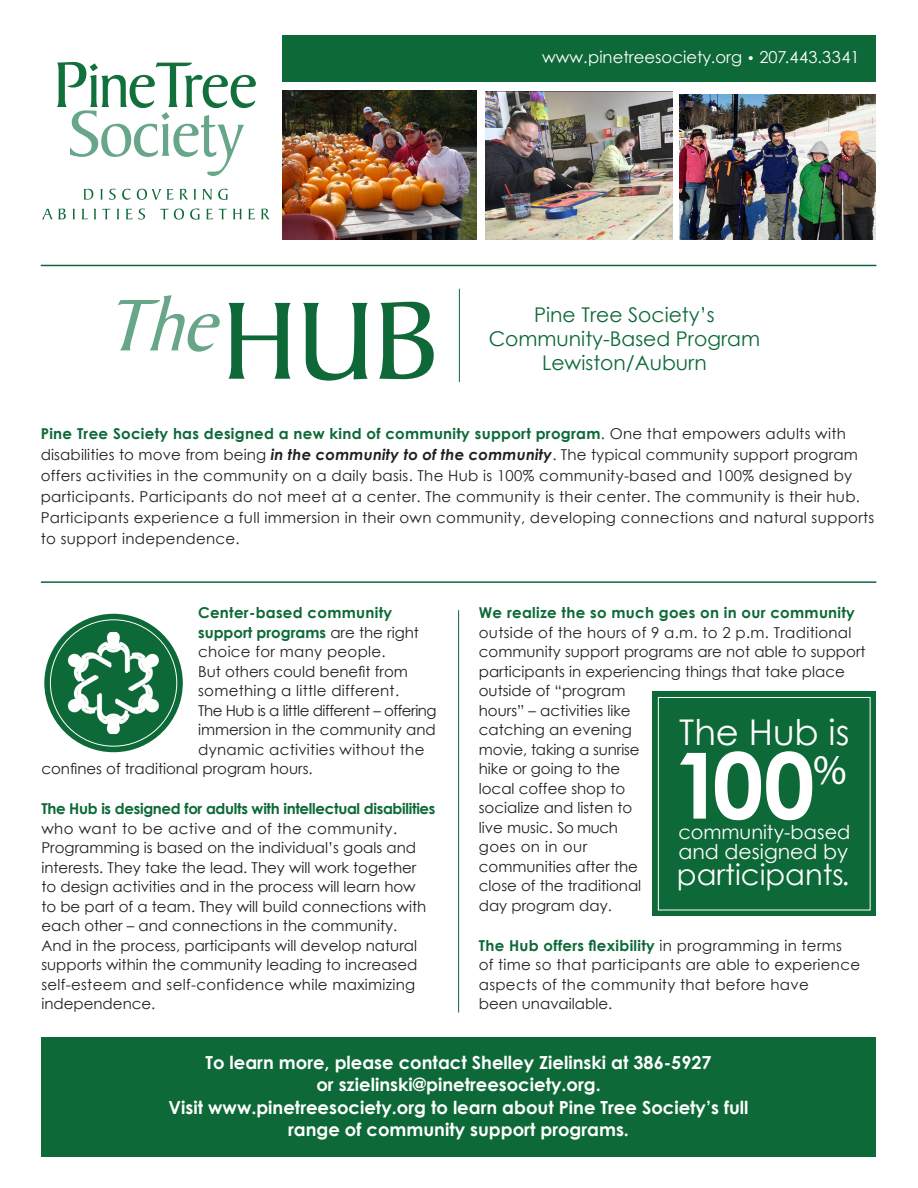
<style>
.page{position:relative;width:918px;height:1188px;background:#fff}
.page>*{position:absolute;margin:0;border:0;box-sizing:border-box;transform-origin:0 0}
.t1{font:700 91.5px "Century Gothic";color:#fff}
.t2{font:35.4px "Century Gothic";color:#fff}
.t3{font:28.95px "Century Gothic";color:#fff}
.t4{font:20.55px "Century Gothic";color:#fff}
.t5{font:20.25px/24px "Century Gothic";color:#0d6937;text-align:center}
.t6{font:19.35px "Century Gothic";color:#fff}
.t7{font:700 18px/22.5px "Century Gothic";color:#fff;text-align:center}
.t8{font:16.5px "Century Gothic";color:#fff}
.t9{font:15px/19.5px "Century Gothic";color:#231f20}
.t10{font:15px/21px "Century Gothic";letter-spacing:.02em;color:#231f20}
.t11{font:15px "Century Gothic";letter-spacing:-.03em;color:#231f20}
.t12{font:700 15px "Century Gothic";color:#0d6937}
.t13{font:700 15px "Century Gothic";letter-spacing:.02em;color:#0d6937}
.s1{font-size:13.35px}
.s2{font-weight:700;color:#0d6937}
.s3{font-weight:700;font-style:italic}
.s4{font-weight:400;color:#231f20}
</style>
<div class="page">
<div style="left:653px;top:692px;width:223px;height:224px;background:#0d6937"></div>
<div style="left:658px;top:697px;width:212px;height:213px;border:1px solid #fff"></div>
<hr style="left:41px;top:265px;width:835px;height:1px;background:#0f6838">
<hr style="left:41px;top:581px;width:835px;height:2px;background:#0f6838">
<img style="left:486px;top:92px;width:186px;height:148px">
<div style="left:282px;top:35px;width:594px;height:47px;background:#0d6937"></div>
<img style="left:680px;top:94px;width:196px;height:146px">
<div style="left:41px;top:1037px;width:835px;height:120px;background:#0d6937"></div>
<svg style="left:57px;top:62px;width:199px;height:114px"></svg>
<svg style="left:84px;top:189px;width:9px;height:11px"></svg>
<svg style="left:100px;top:189px;width:3px;height:11px"></svg>
<svg style="left:109px;top:189px;width:7px;height:11px"></svg>
<svg style="left:122px;top:189px;width:9px;height:11px"></svg>
<svg style="left:137px;top:189px;width:24px;height:11px"></svg>
<svg style="left:167px;top:189px;width:7px;height:11px"></svg>
<svg style="left:180px;top:189px;width:8px;height:11px"></svg>
<svg style="left:194px;top:189px;width:2px;height:11px"></svg>
<svg style="left:203px;top:189px;width:9px;height:11px"></svg>
<svg style="left:218px;top:189px;width:10px;height:11px"></svg>
<svg style="left:42px;top:209px;width:24px;height:10px"></svg>
<svg style="left:73px;top:209px;width:2px;height:10px"></svg>
<svg style="left:82px;top:209px;width:6px;height:10px"></svg>
<svg style="left:94px;top:209px;width:2px;height:10px"></svg>
<svg style="left:102px;top:209px;width:9px;height:10px"></svg>
<svg style="left:117px;top:209px;width:2px;height:10px"></svg>
<svg style="left:126px;top:209px;width:19px;height:11px"></svg>
<svg style="left:160px;top:209px;width:24px;height:11px"></svg>
<svg style="left:190px;top:209px;width:10px;height:11px"></svg>
<svg style="left:206px;top:209px;width:21px;height:10px"></svg>
<svg style="left:233px;top:209px;width:9px;height:10px"></svg>
<svg style="left:248px;top:209px;width:7px;height:10px"></svg>
<svg style="left:261px;top:209px;width:9px;height:10px"></svg>
<img style="left:282px;top:90px;width:195px;height:149px">
<hr style="left:459px;top:289px;width:1px;height:93px;background:#0f6838">
<svg style="left:43px;top:613px;width:141px;height:140px;fill:#0d6937"></svg>
<img style="left:63px;top:632px;width:102px;height:102px">
<img style="left:68px;top:637px;width:92px;height:92px">
<hr style="left:458px;top:610px;width:1px;height:402px;background:#0f6838">
<svg style="left:117px;top:295px;width:103px;height:57px"></svg>
<svg style="left:229px;top:302px;width:205px;height:79px"></svg>
<p class="t8" style="left:542px;top:46px;width:319px">www.pinetreesociety.org <span class="s1">•</span> 207.443.3341</p>
<p class="t5" style="left:489px;top:302px;width:273px">Pine Tree Society’s<br>Community-Based Program</p>
<p class="t5" style="left:542px;top:350px;width:166px">Lewiston/Auburn</p>
<p class="t10" style="left:41px;top:423px;width:835px"><span class="s2">Pine Tree Society has designed a new kind of community support program</span>. One that empowers adults with disabilities to move from being <span class="s3">in the community to of the community</span>. The typical community support program offers activities in the community on a daily basis. The Hub is 100% community-based and 100% designed by participants. Participants do not meet at a center. The community is their center. The community is their hub.<br>Participants experience a full immersion in their own community, developing connections and natural supports to support independence.</p>
<p class="t13" style="left:198px;top:601px;width:196px">Center-based community</p>
<p class="t12" style="left:198px;top:621px;width:222px">support programs <span class="s4">are the right</span></p>
<p class="t10" style="left:198px;top:641px;width:189px">choice for many people.</p>
<p class="t9" style="left:198px;top:661px;width:211px">But others could benefit from</p>
<p class="t10" style="left:198px;top:680px;width:203px">something a little different.</p>
<p class="t11" style="left:198px;top:700px;width:240px">The Hub is a little different – offering</p>
<p class="t9" style="left:198px;top:720px;width:239px">immersion in the community and</p>
<p class="t10" style="left:198px;top:739px;width:228px">dynamic activities without the</p>
<p class="t9" style="left:41px;top:759px;width:273px">confines of traditional program hours.</p>
<p class="t9" style="left:41px;top:799px;width:396px"><span class="s2">The Hub is designed for adults with intellectual disabilities </span>who want to be active and of the community.<br>Programming is based on the individual’s goals and interests. They take the lead. They will work together<br>to design activities and in the process will learn how<br>to be part of a team. They will build connections with each other – and connections in the community.<br>And in the process, participants will develop natural supports within the community leading to increased self-esteem and self-confidence while maximizing independence.</p>
<p class="t9" style="left:479px;top:603px;width:388px"><span class="s2">We realize the so much goes on in our community </span>outside of the hours of 9 a.m. to 2 p.m. Traditional community support programs are not able to support participants in experiencing things that take place outside of “program<br>hours” – activities like<br>catching an evening<br>movie, taking a sunrise<br>hike or going to the<br>local coffee shop to<br>socialize and listen to<br>live music. So much<br>goes on in our<br>communities after the<br>close of the traditional<br>day program day.</p>
<p class="t10" style="left:479px;top:935px;width:383px;line-height:19.5px"><span class="s2">The Hub offers flexibility</span> in programming in terms of time so that participants are able to experience aspects of the community that before have<br>been unavailable.</p>
<p class="t2" style="left:679px;top:707px;width:172px">The Hub is</p>
<p class="t1" style="left:672px;top:716px;width:176px">100<sup>%</sup></p>
<p class="t6" style="left:678px;top:818px;width:174px">community-based</p>
<p class="t3" style="left:677px;top:854px;width:174px">participants.</p>
<p class="t4" style="left:678px;top:837px;width:171px">and designed by</p>
<p class="t7" style="left:169px;top:1050px;width:581px">To learn more, please contact Shelley Zielinski at 386-5927<br>or szielinski@pinetreesociety.org.<br>Visit www.pinetreesociety.org to learn about Pine Tree Society’s full range of community support programs.</p>
</div>
